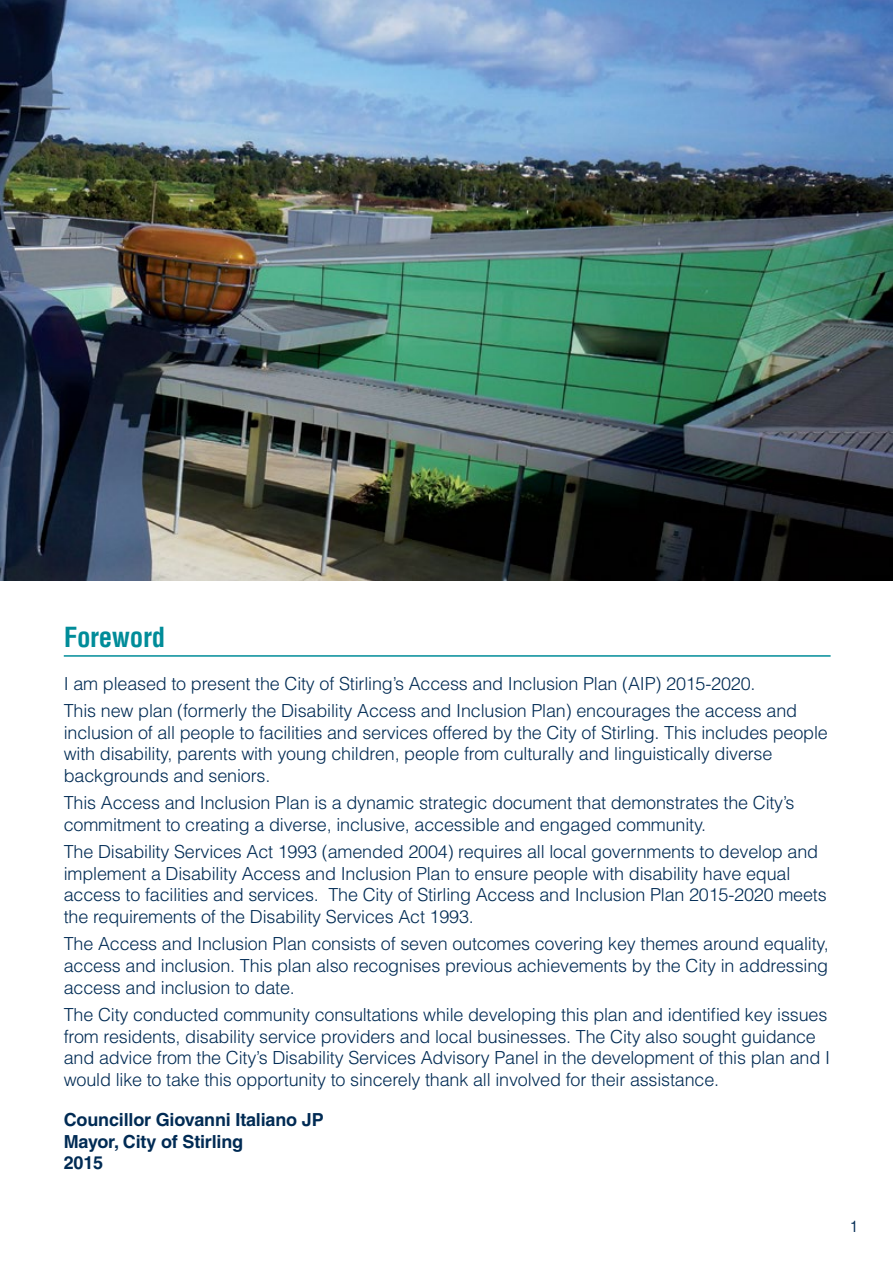
<style>
.page{position:relative;width:893px;height:1263px;background:#fff}
.page>*{position:absolute;margin:0;border:0;box-sizing:border-box;transform-origin:0 0}
.t1{font:700 condensed 27px "Helvetica LT";letter-spacing:-.01em;color:#008c99}
.t2{font:300 18px/21.8px "Helvetica LT";letter-spacing:-.01em;color:#002b54}
.t3{font:700 18px/21.8px "Helvetica LT";letter-spacing:-.01em;color:#002b54}
.t4{font:condensed 15px "Helvetica LT";color:#002b54}
</style>
<div class="page">
<hr style="left:64px;top:655px;width:767px;height:2px;background:#008c99">
<img style="left:0;top:0;width:893px;height:580px">
<h1 class="t1" style="left:64px;top:620px;width:103px">Foreword</h1>
<p class="t2" style="left:64px;top:670px;width:735px;line-height:27px">I am pleased to present the City of Stirling’s Access and Inclusion Plan (AIP) 2015-2020.<br>This new plan (formerly the Disability Access and Inclusion Plan) encourages the access and</p>
<p class="t2" style="left:64px;top:721px;width:766px">inclusion of all people to facilities and services offered by the City of Stirling. This includes people with disability, parents with young children, people from culturally and linguistically diverse backgrounds and seniors.</p>
<p class="t2" style="left:64px;top:792px;width:732px">This Access and Inclusion Plan is a dynamic strategic document that demonstrates the City’s commitment to creating a diverse, inclusive, accessible and engaged community.</p>
<p class="t2" style="left:64px;top:840px;width:764px">The Disability Services Act 1993 (amended 2004) requires all local governments to develop and implement a Disability Access and Inclusion Plan to ensure people with disability have equal access to facilities and services. The City of Stirling Access and Inclusion Plan 2015-2020 meets the requirements of the Disability Services Act 1993.</p>
<p class="t2" style="left:64px;top:933px;width:766px;text-align:justify">The Access and Inclusion Plan consists of seven outcomes covering key themes around equality, access and inclusion. This plan also recognises previous achievements by the City in addressing access and inclusion to date.</p>
<p class="t2" style="left:64px;top:1003px;width:768px">The City conducted community consultations while developing this plan and identified key issues from residents, disability service providers and local businesses. The City also sought guidance and advice from the City’s Disability Services Advisory Panel in the development of this plan and I would like to take this opportunity to sincerely thank all involved for their assistance.</p>
<p class="t3" style="left:64px;top:1108px;width:261px">Councillor Giovanni Italiano JP<br>Mayor, City of Stirling<br>2015</p>
<p class="t4" style="left:850px;top:1217px;width:9px">1</p>
</div>
